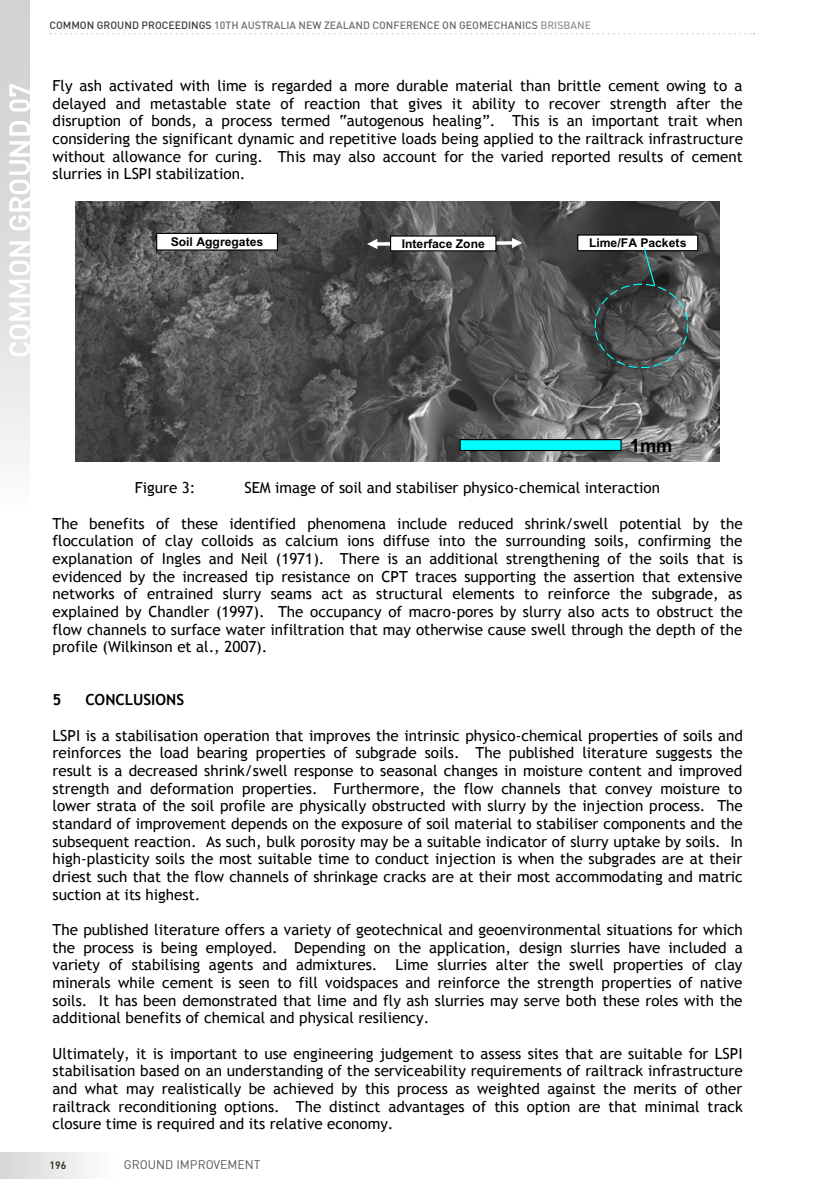
<style>
.page{position:relative;width:829px;height:1191px;background:#fff}
.page>*{position:absolute;margin:0;border:0;box-sizing:border-box;transform-origin:0 0}
.t1{font:500 28px "DIN";color:#fff}
.t2{font:700 18.2px "Arial";color:#000}
.t3{font:15.22px/17.7px "Trebuchet MS";color:#000;text-align:justify}
.t4{font:700 15.22px "Trebuchet MS";color:#000}
.t5{font:12.25px "DIN";color:#57585a}
.t6{font:700 12.08px "Arial";color:#000}
.t7{font:500 10.5px "DIN";color:#6d6e71}
.t8{font:500 10.5px "DIN";color:#251a05}
.s1{color:#3e3e3f}
.s2{color:#939598}
</style>
<div class="page">
<div style="left:0;top:1152px;width:117px;height:26px;background:linear-gradient(to right,#d5d6d9,#fefefe)"></div>
<svg style="left:50px;top:33px;width:704px;height:2px"></svg>
<div style="left:0;top:0;width:29px;height:516px;background:linear-gradient(to bottom,#caccce,#f7f7f8)"></div>
<img style="left:76px;top:201px;width:643px;height:261px">
<div style="left:460px;top:439px;width:161px;height:11px;background:#0ff"></div>
<div style="left:459px;top:439px;width:162px;height:12px;border:1px solid #000"></div>
<svg style="left:367px;top:238px;width:155px;height:11px"></svg>
<div style="left:390px;top:236px;width:106px;height:15px;background:#fff"></div>
<div style="left:390px;top:235px;width:106px;height:16px;border:1px solid #000"></div>
<div style="left:577px;top:235px;width:120px;height:16px;background:#fff"></div>
<div style="left:577px;top:234px;width:121px;height:17px;border:1px solid #000"></div>
<div style="left:157px;top:233px;width:120px;height:17px;background:#fff"></div>
<div style="left:156px;top:233px;width:122px;height:17px;border:1px solid #000"></div>
<svg style="left:643px;top:248px;width:13px;height:39px"></svg>
<p class="t7" style="left:49px;top:19px;width:543px"><span class="s1">COMMON GROUND PROCEEDINGS</span> 10TH AUSTRALIA NEW ZEALAND CONFERENCE ON GEOMECHANICS <span class="s2">BRISBANE</span></p>
<h1 class="t1" style="left:2px;top:358px;width:277px;rotate:-90deg">COMMON GROUND 07</h1>
<p class="t3" style="left:53px;top:78px;width:692px">Fly ash activated with lime is regarded a more durable material than brittle cement owing to a delayed and metastable state of reaction that gives it ability to recover strength after the disruption of bonds, a process termed “autogenous healing”. This is an important trait when considering the significant dynamic and repetitive loads being applied to the railtrack infrastructure without allowance for curing. This may also account for the varied reported results of cement slurries in LSPI stabilization.</p>
<p class="t6" style="left:171px;top:237px;width:94px">Soil Aggregates</p>
<p class="t6" style="left:402px;top:239px;width:85px">Interface Zone</p>
<p class="t6" style="left:589px;top:238px;width:99px">Lime/FA Packets</p>
<p class="t2" style="left:629px;top:439px;width:44px">1mm</p>
<p class="t3" style="left:135px;top:480px;width:62px">Figure 3:</p>
<p class="t3" style="left:244px;top:480px;width:417px">SEM image of soil and stabiliser physico-chemical interaction</p>
<p class="t3" style="left:53px;top:516px;width:692px">The benefits of these identified phenomena include reduced shrink/swell potential by the flocculation of clay colloids as calcium ions diffuse into the surrounding soils, confirming the explanation of Ingles and Neil (1971). There is an additional strengthening of the soils that is evidenced by the increased tip resistance on CPT traces supporting the assertion that extensive networks of entrained slurry seams act as structural elements to reinforce the subgrade, as explained by Chandler (1997). The occupancy of macro-pores by slurry also acts to obstruct the flow channels to surface water infiltration that may otherwise cause swell through the depth of the profile (Wilkinson et al., 2007).</p>
<p class="t4" style="left:53px;top:694px;width:10px">5</p>
<p class="t4" style="left:85px;top:694px;width:100px">CONCLUSIONS</p>
<p class="t3" style="left:53px;top:727px;width:691px">LSPI is a stabilisation operation that improves the intrinsic physico-chemical properties of soils and reinforces the load bearing properties of subgrade soils. The published literature suggests the result is a decreased shrink/swell response to seasonal changes in moisture content and improved strength and deformation properties. Furthermore, the flow channels that convey moisture to lower strata of the soil profile are physically obstructed with slurry by the injection process. The standard of improvement depends on the exposure of soil material to stabiliser components and the subsequent reaction. As such, bulk porosity may be a suitable indicator of slurry uptake by soils. In high-plasticity soils the most suitable time to conduct injection is when the subgrades are at their driest such that the flow channels of shrinkage cracks are at their most accommodating and matric suction at its highest.</p>
<p class="t3" style="left:53px;top:922px;width:691px">The published literature offers a variety of geotechnical and geoenvironmental situations for which the process is being employed. Depending on the application, design slurries have included a variety of stabilising agents and admixtures. Lime slurries alter the swell properties of clay minerals while cement is seen to fill voidspaces and reinforce the strength properties of native soils. It has been demonstrated that lime and fly ash slurries may serve both these roles with the additional benefits of chemical and physical resiliency.</p>
<p class="t3" style="left:53px;top:1045px;width:691px">Ultimately, it is important to use engineering judgement to assess sites that are suitable for LSPI stabilisation based on an understanding of the serviceability requirements of railtrack infrastructure and what may realistically be achieved by this process as weighted against the merits of other railtrack reconditioning options. The distinct advantages of this option are that minimal track closure time is required and its relative economy.</p>
<p class="t8" style="left:49px;top:1159px;width:18px">196</p>
<p class="t5" style="left:124px;top:1157px;width:138px">GROUND IMPROVEMENT</p>
</div>
